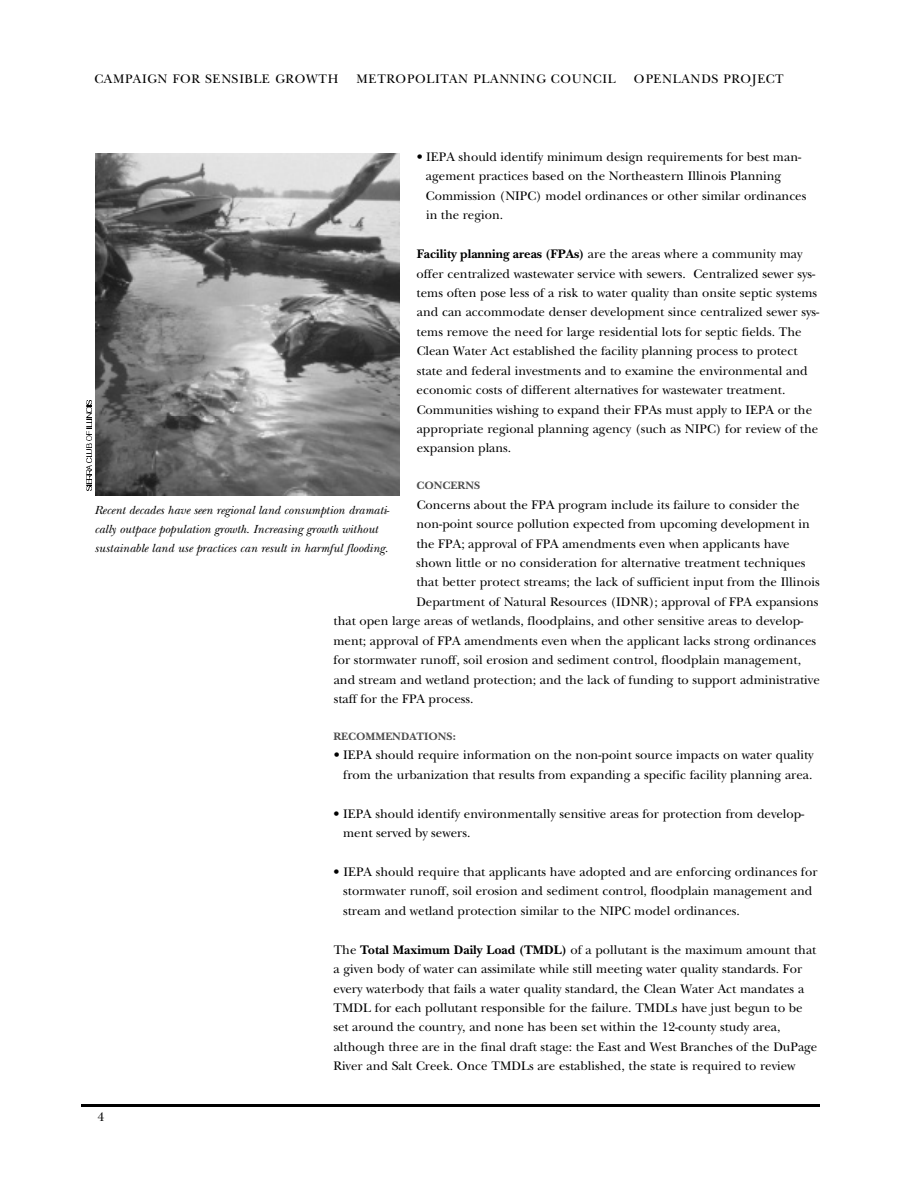
<style>
.page{position:relative;width:918px;height:1188px;background:#fff}
.page>*{position:absolute;margin:0;border:0;box-sizing:border-box;transform-origin:0 0}
.t1{font:12.9px/19.5px "New Baskerville";color:#000}
.t2{font:12.9px "New Baskerville";letter-spacing:.055em;color:#000}
.t3{font:italic 12.3px/18.8px "New Baskerville";color:#000}
.t4{font:700 11.25px "New Baskerville";color:#4d4d4d}
.s1{font-weight:700}
</style>
<div class="page">
<hr style="left:81px;top:1104px;width:739px;height:3px;background:#000">
<img style="left:96px;top:153px;width:303px;height:342px">
<svg style="left:86px;top:400px;width:6px;height:91px"></svg>
<p class="t2" style="left:94px;top:74px;width:245px">C A M PAIGN FOR SENSIBLE GROWTH</p>
<p class="t2" style="left:356px;top:74px;width:261px">METROPOLITAN PLANNING COUNCIL</p>
<p class="t2" style="left:634px;top:74px;width:151px">OPENLANDS PROJECT</p>
<p class="t1" style="left:426px;top:149px;width:382px;text-indent:-9px">• IEPA should identify minimum design requirements for best man&shy;agement practices based on the Northeastern Illinois Planning Commission (NIPC) model ordinances or other similar ordinances in the region.</p>
<p class="t1" style="left:417px;top:246px;width:404px"><span class="s1">Facility planning areas (FPAs)</span> are the areas where a community may offer centralized wastewater service with sewers. Centralized sewer sys&shy;tems often pose less of a risk to water quality than onsite septic systems and can accommodate denser development since centralized sewer sys&shy;tems remove the need for large residential lots for septic fields. The Clean Water Act established the facility planning process to protect state and federal investments and to examine the environmental and economic costs of different alternatives for wastewater treatment.<br>Communities wishing to expand their FPAs must apply to IEPA or the appropriate regional planning agency (such as NIPC) for review of the expansion plans.</p>
<p class="t4" style="left:417px;top:482px;width:65px">CONCERNS</p>
<p class="t1" style="left:417px;top:496px;width:384px">Concerns about the FPA program include its failure to consider the</p>
<p class="t1" style="left:416px;top:516px;width:395px">non-point source pollution expected from upcoming development in</p>
<p class="t1" style="left:416px;top:535px;width:375px">the FPA; approval of FPA amendments even when applicants have</p>
<p class="t1" style="left:416px;top:555px;width:391px">shown little or no consideration for alternative treatment techniques</p>
<p class="t1" style="left:416px;top:574px;width:405px">that better protect streams; the lack of sufficient input from the Illinois</p>
<p class="t1" style="left:416px;top:593px;width:404px">Department of Natural Resources (IDNR); approval of FPA expansions</p>
<p class="t1" style="left:334px;top:613px;width:471px">that open large areas of wetlands, floodplains, and other sensitive areas to develop-</p>
<p class="t1" style="left:333px;top:632px;width:484px">ment; approval of FPA amendments even when the applicant lacks strong ordinances</p>
<p class="t1" style="left:334px;top:652px;width:469px">for stormwater runoff, soil erosion and sediment control, floodplain management,</p>
<p class="t1" style="left:334px;top:671px;width:488px">and stream and wetland protection; and the lack of funding to support administrative</p>
<p class="t1" style="left:334px;top:691px;width:141px">staff for the FPA process.</p>
<p class="t4" style="left:333px;top:732px;width:124px">RECOMMENDATIONS:</p>
<p class="t1" style="left:334px;top:747px;width:481px;text-align:right">• IEPA should require information on the non-point source impacts on water quality from the urbanization that results from expanding a specific facility planning area.</p>
<p class="t1" style="left:343px;top:805px;width:463px;text-indent:-10px">• IEPA should identify environmentally sensitive areas for protection from develop&shy;ment served by sewers.</p>
<p class="t1" style="left:343px;top:863px;width:476px;text-indent:-10px">• IEPA should require that applicants have adopted and are enforcing ordinances for stormwater runoff, soil erosion and sediment control, floodplain management and stream and wetland protection similar to the NIPC model ordinances.</p>
<p class="t1" style="left:333px;top:941px;width:485px">The <span class="s1">Total Maximum Daily Load (TMDL)</span> of a pollutant is the maximum amount that a given body of water can assimilate while still meeting water quality standards. For every waterbody that fails a water quality standard, the Clean Water Act mandates a TMDL for each pollutant responsible for the failure. TMDLs have just begun to be set around the country, and none has been set within the 12-county study area, although three are in the final draft stage: the East and West Branches of the DuPage River and Salt Creek. Once TMDLs are established, the state is required to review</p>
<p class="t3" style="left:94px;top:503px;width:296px">Recent decades have seen regional land consumption dramati&shy;cally outpace population growth. Increasing growth without sustainable land use practices can result in harmful flooding.</p>
<p class="t1" style="left:97px;top:1109px;width:8px">4</p>
</div>
